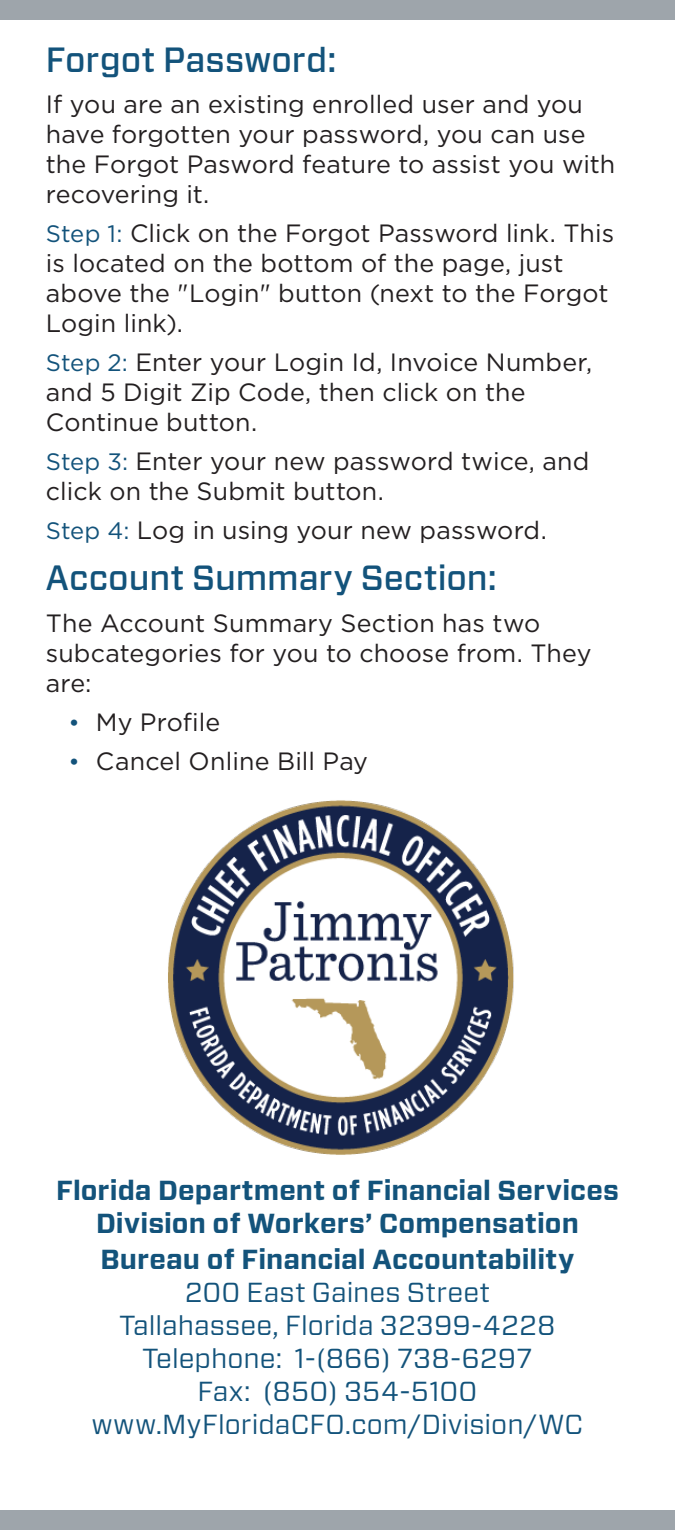
<style>
.page{position:relative;width:675px;height:1530px;background:#fff}
.page>*{position:absolute;margin:0;border:0;box-sizing:border-box;transform-origin:0 0}
.t1{font:500 35px "Forza";color:#13537b}
.t2{font:27.5px "Forza";letter-spacing:.005em;color:#13537b}
.t3{font:700 27.5px "Forza";letter-spacing:.005em;color:#13537b}
.t4{font:25px/30px "Gotham";letter-spacing:.005em;color:#231f20}
.s1{font-size:23.75px;color:#13537b}
</style>
<div class="page">
<div style="left:0;top:0;width:675px;height:19px;background:#9ea5ab"></div>
<div style="left:0;top:1511px;width:675px;height:19px;background:#9ea5ab"></div>
<img style="left:168px;top:800px;width:346px;height:355px">
<p class="t1" style="left:46px;top:37px;width:292px">Forgot Password:</p>
<p class="t4" style="left:46px;top:89px;width:571px">If you are an existing enrolled user and you have forgotten your password, you can use the Forgot Pasword feature to assist you with recovering it.</p>
<p class="t4" style="left:46px;top:218px;width:570px"><span class="s1">Step 1:</span> Click on the Forgot Password link. This is located on the bottom of the page, just above the "Login" button (next to the Forgot Login link).</p>
<p class="t4" style="left:46px;top:347px;width:548px"><span class="s1">Step 2:</span> Enter your Login Id, Invoice Number, and 5 Digit Zip Code, then click on the<br>Continue button.</p>
<p class="t4" style="left:46px;top:446px;width:545px"><span class="s1">Step 3:</span> Enter your new password twice, and click on the Submit button.</p>
<p class="t4" style="left:46px;top:515px;width:502px"><span class="s1">Step 4:</span> Log in using your new password.</p>
<p class="t1" style="left:46px;top:555px;width:453px">Account Summary Section:</p>
<p class="t4" style="left:46px;top:607px;width:547px">The Account Summary Section has two subcategories for you to choose from. They are:</p>
<p class="t4" style="left:68px;top:706px;width:153px"><span class="s1">•</span> My Profile</p>
<p class="t4" style="left:68px;top:745px;width:301px"><span class="s1">•</span> Cancel Online Bill Pay</p>
<p class="t3" style="left:56px;top:1172px;width:564px">Florida Department of Financial Services</p>
<p class="t3" style="left:96px;top:1205px;width:484px">Division of Workers’ Compensation</p>
<p class="t3" style="left:101px;top:1241px;width:475px">Bureau of Financial Accountability</p>
<p class="t2" style="left:185px;top:1274px;width:307px">200 East Gaines Street</p>
<p class="t2" style="left:119px;top:1307px;width:438px">Tallahassee, Florida 32399-4228</p>
<p class="t2" style="left:143px;top:1340px;width:391px">Telephone: 1-(866) 738-6297</p>
<p class="t2" style="left:198px;top:1373px;width:281px">Fax: (850) 354-5100</p>
<p class="t2" style="left:92px;top:1406px;width:493px">www.MyFloridaCFO.com/Division/WC</p>
</div>
